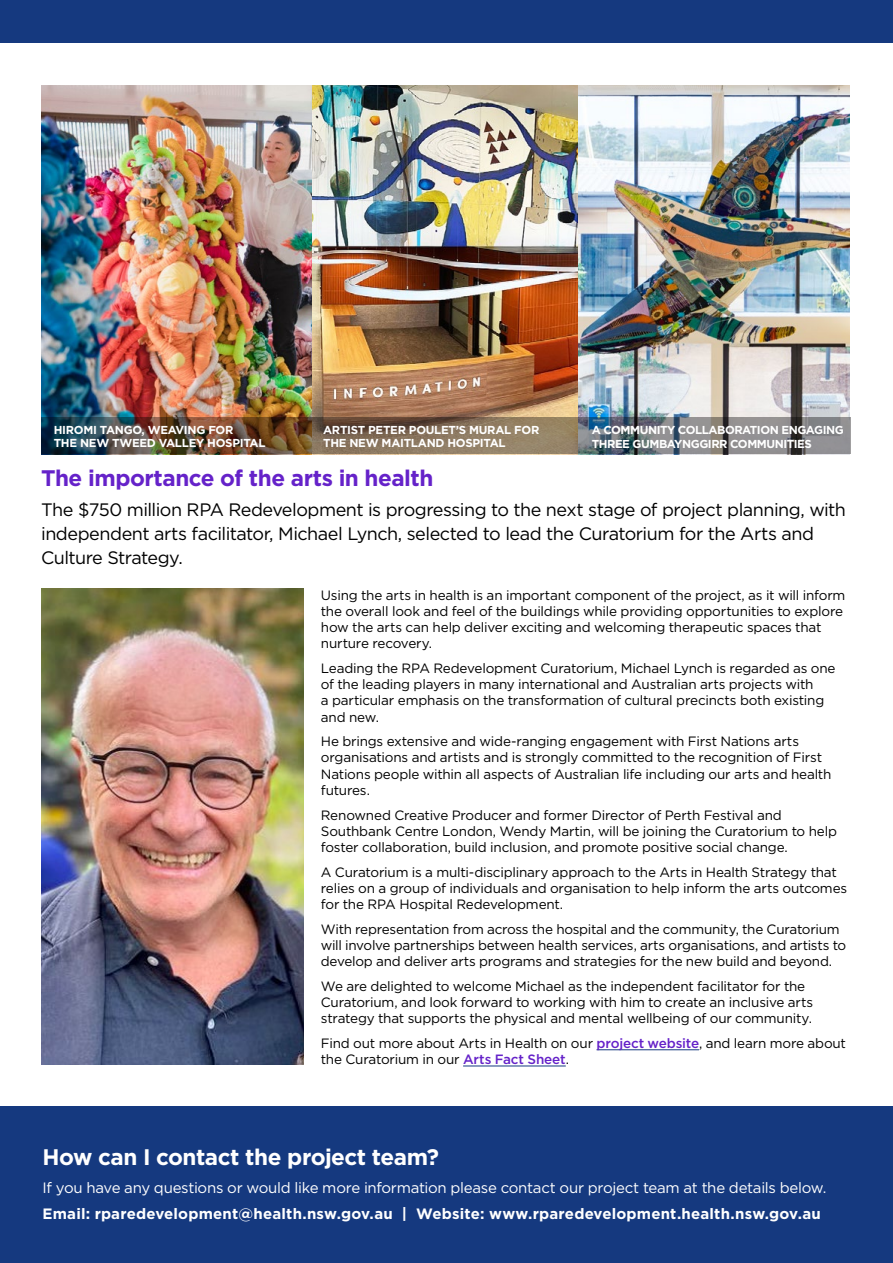
<style>
.page{position:relative;width:893px;height:1263px;background:#fff}
.page>*{position:absolute;margin:0;border:0;box-sizing:border-box;transform-origin:0 0}
.t1{font:700 22.5px "Gotham";letter-spacing:-.02em;color:#6522c9}
.t2{font:700 22.5px "Gotham";letter-spacing:-.02em;color:#fff}
.t3{font:18px/24px "Gotham";letter-spacing:-.03em;color:#000}
.t4{font:15px "Gotham";letter-spacing:-.02em;color:#fff}
.t5{font:700 15px "Gotham";letter-spacing:.01em;color:#fff}
.t6{font:13.5px/16.2px "Gotham";letter-spacing:-.015em;color:#000}
.t7{font:700 11.55px/13.8px "Gotham";letter-spacing:-.025em;color:#fff}
.s1{font-weight:500;color:#6522c9}
</style>
<div class="page">
<div style="left:0;top:0;width:893px;height:43px;background:#15397f"></div>
<div style="left:0;top:1107px;width:893px;height:156px;background:#15397f"></div>
<hr style="left:596px;top:1049px;width:103px;height:1px;background:#15397f">
<hr style="left:463px;top:1066px;width:103px;height:1px;background:#15397f">
<img style="left:41px;top:588px;width:263px;height:476px">
<img style="left:41px;top:85px;width:809px;height:333px">
<img style="left:41px;top:418px;width:809px;height:36px">
<p class="t7" style="left:54px;top:422px;width:213px">HIROMI TANGO, WEAVING FOR<br>THE NEW TWEED VALLEY HOSPITAL</p>
<p class="t7" style="left:323px;top:422px;width:218px">ARTIST PETER POULET’S MURAL FOR<br>THE NEW MAITLAND HOSPITAL</p>
<p class="t7" style="left:592px;top:423px;width:253px">A COMMUNITY COLLABORATION ENGAGING<br>THREE GUMBAYNGGIRR COMMUNITIES</p>
<h1 class="t1" style="left:41px;top:463px;width:394px">The importance of the arts in health</h1>
<h2 class="t3" style="left:41px;top:497px;width:806px">The $750 million RPA Redevelopment is progressing to the next stage of project planning, with independent arts facilitator, Michael Lynch, selected to lead the Curatorium for the Arts and<br>Culture Strategy.</h2>
<p class="t6" style="left:321px;top:586px;width:526px">Using the arts in health is an important component of the project, as it will inform the overall look and feel of the buildings while providing opportunities to explore how the arts can help deliver exciting and welcoming therapeutic spaces that nurture recovery.</p>
<p class="t6" style="left:321px;top:660px;width:516px">Leading the RPA Redevelopment Curatorium, Michael Lynch is regarded as one of the leading players in many international and Australian arts projects with<br>a particular emphasis on the transformation of cultural precincts both existing and new.</p>
<p class="t6" style="left:321px;top:733px;width:512px">He brings extensive and wide-ranging engagement with First Nations arts organisations and artists and is strongly committed to the recognition of First Nations people within all aspects of Australian life including our arts and health futures.</p>
<p class="t6" style="left:321px;top:806px;width:518px">Renowned Creative Producer and former Director of Perth Festival and<br>Southbank Centre London, Wendy Martin, will be joining the Curatorium to help foster collaboration, build inclusion, and promote positive social change.</p>
<p class="t6" style="left:321px;top:863px;width:528px">A Curatorium is a multi-disciplinary approach to the Arts in Health Strategy that relies on a group of individuals and organisation to help inform the arts outcomes for the RPA Hospital Redevelopment.</p>
<p class="t6" style="left:321px;top:920px;width:527px">With representation from across the hospital and the community, the Curatorium will involve partnerships between health services, arts organisations, and artists to develop and deliver arts programs and strategies for the new build and beyond.</p>
<p class="t6" style="left:321px;top:978px;width:494px">We are delighted to welcome Michael as the independent facilitator for the<br>Curatorium, and look forward to working with him to create an inclusive arts strategy that supports the physical and mental wellbeing of our community.</p>
<p class="t6" style="left:321px;top:1035px;width:527px">Find out more about Arts in Health on our <span class="s1">project website</span>, and learn more about the Curatorium in our <span class="s1">Arts Fact Sheet</span>.</p>
<h1 class="t2" style="left:43px;top:1142px;width:398px">How can I contact the project team?</h1>
<p class="t4" style="left:43px;top:1178px;width:785px">If you have any questions or would like more information please contact our project team at the details below.</p>
<p class="t5" style="left:43px;top:1204px;width:780px">Email: rparedevelopment@health.nsw.gov.au | Website: www.rparedevelopment.health.nsw.gov.au</p>
</div>
